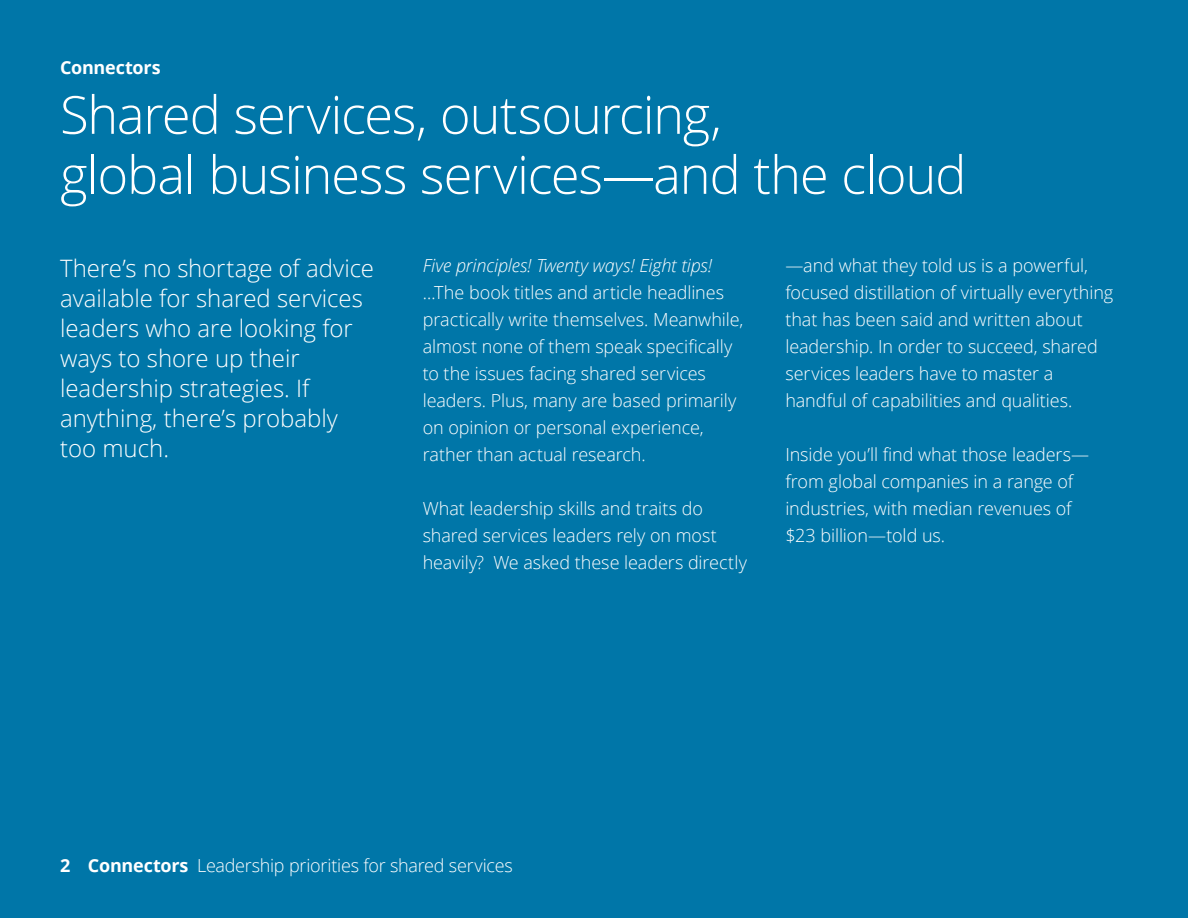
<style>
.page{position:relative;width:1188px;height:918px;background:#fff}
.page>*{position:absolute;margin:0;border:0;box-sizing:border-box;transform-origin:0 0}
.t1{font:300 52.5px/60px "Open Sans";letter-spacing:-.02em;color:#fff}
.t2{font:300 24px/30px "Open Sans";color:#fff}
.t3{font:300 18px/27px "Open Sans";letter-spacing:-.005em;color:#fff}
.t4{font:italic 300 18px "Open Sans";letter-spacing:-.01em;color:#fff}
.t5{font:700 18px "Open Sans";letter-spacing:-.015em;color:#fff}
.s1{font-weight:700}
</style>
<div class="page">
<div style="left:1px;top:1px;width:1187px;height:917px;background:#0076a8"></div>
<p class="t5" style="left:60px;top:55px;width:102px">Connectors</p>
<h1 class="t1" style="left:60px;top:83px;width:908px">Shared services, outsourcing,<br>global business services―and the cloud</h1>
<h2 class="t2" style="left:60px;top:253px;width:315px">There’s no shortage of advice available for shared services leaders who are looking for ways to shore up their leadership strategies. If anything, there’s probably too much.</h2>
<p class="t4" style="left:423px;top:254px;width:291px">Five principles! Twenty ways! Eight tips!</p>
<p class="t3" style="left:423px;top:279px;width:322px">…The book titles and article headlines practically write themselves. Meanwhile, almost none of them speak specifically to the issues facing shared services leaders. Plus, many are based primarily on opinion or personal experience, rather than actual research.</p>
<p class="t3" style="left:423px;top:495px;width:326px">What leadership skills and traits do shared services leaders rely on most heavily? We asked these leaders directly</p>
<p class="t3" style="left:785px;top:252px;width:329px">—and what they told us is a powerful, focused distillation of virtually everything that has been said and written about leadership. In order to succeed, shared services leaders have to master a handful of capabilities and qualities.</p>
<p class="t3" style="left:785px;top:441px;width:305px">Inside you’ll find what those leaders— from global companies in a range of industries, with median revenues of $23 billion—told us.</p>
<p class="t3" style="left:60px;top:851px;width:454px"><span class="s1">2 Connectors</span> Leadership priorities for shared services</p>
</div>
